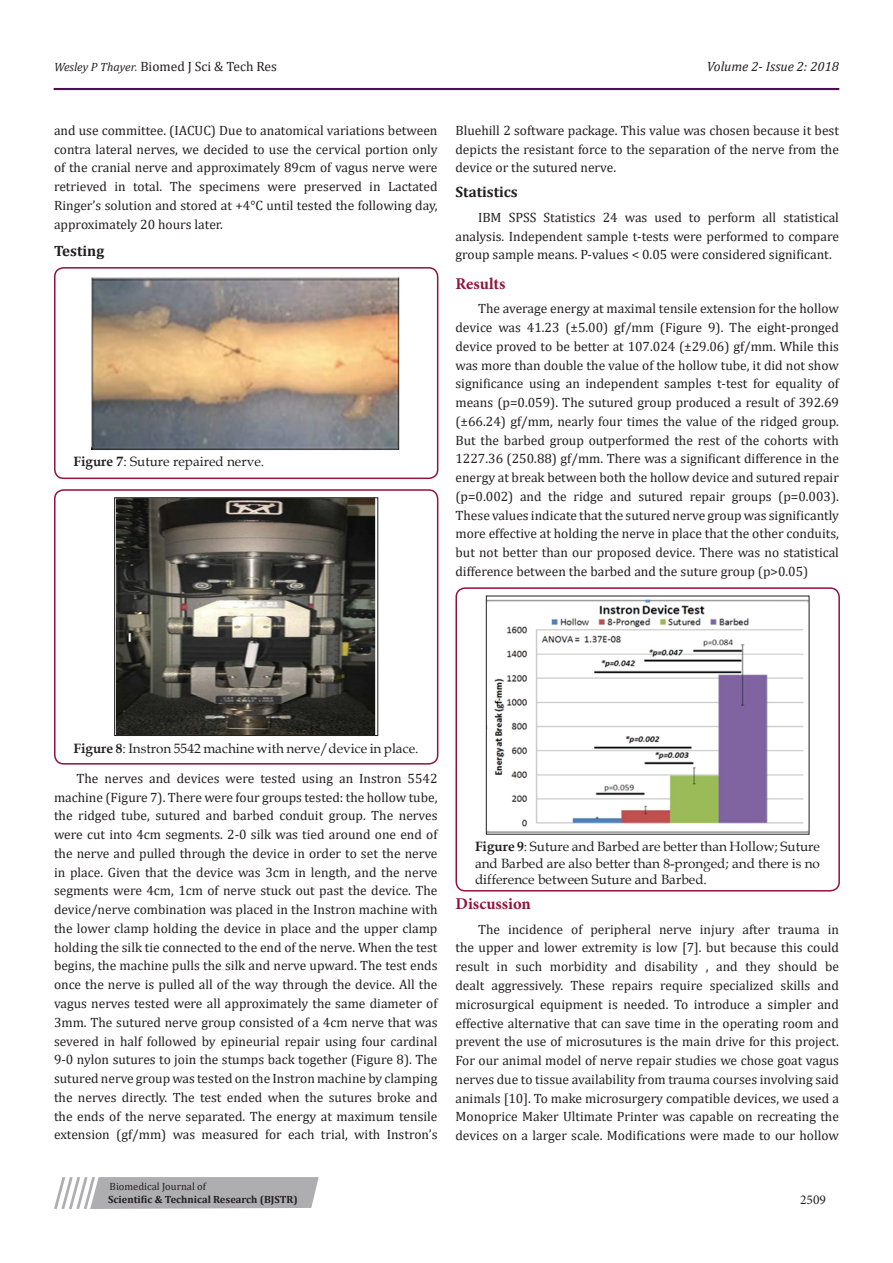
<style>
.page{position:relative;width:893px;height:1263px;background:#fff}
.page>*{position:absolute;margin:0;border:0;box-sizing:border-box;transform-origin:0 0}
.t1{font:700 16.5px "Minion Pro";color:#8f133a}
.t2{font:700 15px "Cambria";color:#231f20}
.t3{font:13.5px/18.8px "Cambria";color:#231f20;text-align:justify}
.t4{font:13.5px/16.2px "Book Antiqua";color:#231f20;text-align:justify}
.t5{font:italic 13.5px "Cambria";color:#231f20}
.t6{font:13.5px "Minion Pro";color:#231f20}
.t7{font:700 10.5px "Cambria";color:#231f20}
.t8{font:10.5px "Cambria";color:#231f20}
.s1{font-style:italic;font-size:12px}
.s2{font-weight:700}
</style>
<div class="page">
<hr style="left:54px;top:88px;width:785px;height:2px;background:#480a4b">
<svg style="left:54px;top:1177px;width:265px;height:32px;background:#b8b8ba"></svg>
<div style="left:54px;top:267px;width:384px;height:212px;border:2px solid #8f133a;border-radius:9px"></div>
<img style="left:92px;top:277px;width:308px;height:173px">
<div style="left:54px;top:489px;width:384px;height:276px;border:2px solid #8f133a;border-radius:9px"></div>
<img style="left:116px;top:500px;width:260px;height:234px">
<div style="left:114px;top:498px;width:264px;height:238px;border:1px solid #231f20"></div>
<div style="left:455px;top:587px;width:385px;height:304px;border:2px solid #8f133a;border-radius:9px"></div>
<img style="left:488px;top:599px;width:319px;height:233px">
<p class="t3" style="left:54px;top:57px;width:224px"><span class="s1">Wesley P Thayer.</span> Biomed J Sci &amp; Tech Res</p>
<p class="t5" style="left:707px;top:57px;width:134px">Volume 2- Issue 2: 2018</p>
<p class="t3" style="left:54px;top:121px;width:385px">and use committee. (IACUC) Due to anatomical variations between contra lateral nerves, we decided to use the cervical portion only of the cranial nerve and approximately 89cm of vagus nerve were retrieved in total. The specimens were preserved in Lactated Ringer’s solution and stored at +4°C until tested the following day, approximately 20 hours later.</p>
<p class="t2" style="left:54px;top:241px;width:52px">Testing</p>
<p class="t4" style="left:74px;top:453px;width:192px"><span class="s2">Figure 7</span>: Suture repaired nerve.</p>
<p class="t3" style="left:455px;top:121px;width:385px">Bluehill 2 software package. This value was chosen because it best depicts the resistant force to the separation of the nerve from the device or the sutured nerve.</p>
<p class="t2" style="left:455px;top:181px;width:64px">Statistics</p>
<p class="t3" style="left:455px;top:208px;width:385px;text-indent:22px">IBM SPSS Statistics 24 was used to perform all statistical analysis. Independent sample t-tests were performed to compare group sample means. P-values &lt; 0.05 were considered significant.</p>
<p class="t1" style="left:455px;top:272px;width:51px">Results</p>
<p class="t3" style="left:455px;top:299px;width:385px;text-indent:22px">The average energy at maximal tensile extension for the hollow device was 41.23 (±5.00) gf/mm (Figure 9). The eight-pronged device proved to be better at 107.024 (±29.06) gf/mm. While this was more than double the value of the hollow tube, it did not show significance using an independent samples t-test for equality of means (p=0.059). The sutured group produced a result of 392.69 (±66.24) gf/mm, nearly four times the value of the ridged group.<br>But the barbed group outperformed the rest of the cohorts with 1227.36 (250.88) gf/mm. There was a significant difference in the energy at break between both the hollow device and sutured repair (p=0.002) and the ridge and sutured repair groups (p=0.003).<br>These values indicate that the sutured nerve group was significantly more effective at holding the nerve in place that the other conduits, but not better than our proposed device. There was no statistical difference between the barbed and the suture group (p&gt;0.05)</p>
<p class="t4" style="left:74px;top:740px;width:347px"><span class="s2">Figure 8</span>: Instron 5542 machine with nerve/device in place.</p>
<p class="t3" style="left:54px;top:769px;width:385px;text-indent:22px">The nerves and devices were tested using an Instron 5542 machine (Figure 7). There were four groups tested: the hollow tube, the ridged tube, sutured and barbed conduit group. The nerves were cut into 4cm segments. 2-0 silk was tied around one end of the nerve and pulled through the device in order to set the nerve in place. Given that the device was 3cm in length, and the nerve segments were 4cm, 1cm of nerve stuck out past the device. The device/nerve combination was placed in the Instron machine with the lower clamp holding the device in place and the upper clamp holding the silk tie connected to the end of the nerve. When the test begins, the machine pulls the silk and nerve upward. The test ends once the nerve is pulled all of the way through the device. All the vagus nerves tested were all approximately the same diameter of 3mm. The sutured nerve group consisted of a 4cm nerve that was severed in half followed by epineurial repair using four cardinal 9-0 nylon sutures to join the stumps back together (Figure 8). The sutured nerve group was tested on the Instron machine by clamping the nerves directly. The test ended when the sutures broke and the ends of the nerve separated. The energy at maximum tensile extension (gf/mm) was measured for each trial, with Instron’s</p>
<p class="t4" style="left:475px;top:838px;width:347px"><span class="s2">Figure 9</span>: Suture and Barbed are better than Hollow; Suture and Barbed are also better than 8-pronged; and there is no difference between Suture and Barbed.</p>
<p class="t1" style="left:455px;top:892px;width:77px">Discussion</p>
<p class="t3" style="left:455px;top:920px;width:385px;text-indent:22px">The incidence of peripheral nerve injury after trauma in the upper and lower extremity is low [7]. but because this could result in such morbidity and disability , and they should be dealt aggressively. These repairs require specialized skills and microsurgical equipment is needed. To introduce a simpler and effective alternative that can save time in the operating room and prevent the use of microsutures is the main drive for this project.<br>For our animal model of nerve repair studies we chose goat vagus nerves due to tissue availability from trauma courses involving said animals [10]. To make microsurgery compatible devices, we used a Monoprice Maker Ultimate Printer was capable on recreating the devices on a larger scale. Modifications were made to our hollow</p>
<p class="t8" style="left:110px;top:1180px;width:98px">Biomedical Journal of</p>
<p class="t7" style="left:108px;top:1192px;width:191px">Scientific &amp; Technical Research (BJSTR)</p>
<p class="t6" style="left:800px;top:1191px;width:27px">2509</p>
</div>
